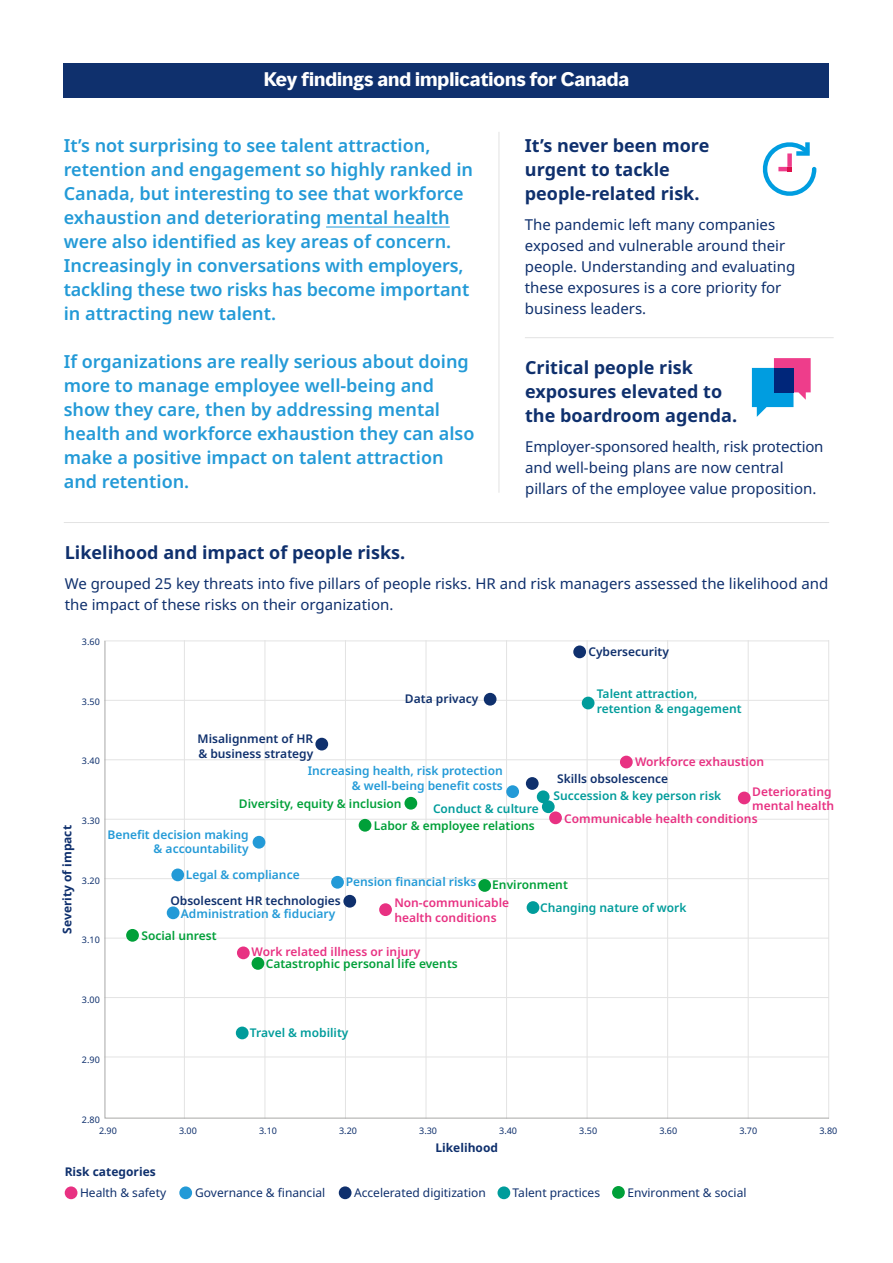
<style>
.page{position:relative;width:893px;height:1263px;background:#fff}
.page>*{position:absolute;margin:0;border:0;box-sizing:border-box;transform-origin:0 0}
.t1{font:600 18px/24px "Noto Sans";color:#239ad7}
.t2{font:700 18px/24px "Noto Sans";color:#0f306d}
.t3{font:700 18px "MMC Display";color:#fff}
.t4{font:15px/21px "Noto Sans";color:#0f306d}
.t5{font:600 12px/14.4px "Noto Sans";color:#239ad7;text-align:right}
.t6{font:600 12px/14.4px "Noto Sans";color:#e83182}
.t7{font:600 12px/14.4px "Noto Sans";color:#009c9b}
.t8{font:600 12px/22.2px "Noto Sans";color:#00a039}
.t9{font:600 12px/14.4px "Noto Sans";color:#0f306d}
.t10{font:12px "Noto Sans";color:#0f306d}
.t11{font:700 12px "Noto Sans";color:#0f306d}
.t12{font:9px "Noto Sans";color:#0f306d}
</style>
<div class="page">
<div style="left:339px;top:1186px;width:13px;height:13px;background:#0f306d;border-radius:50%"></div>
<div style="left:612px;top:1186px;width:13px;height:13px;background:#00a039;border-radius:50%"></div>
<div style="left:179px;top:1186px;width:13px;height:13px;background:#239ad7;border-radius:50%"></div>
<div style="left:65px;top:1186px;width:12px;height:13px;background:#e83182;border-radius:50%"></div>
<div style="left:497px;top:1186px;width:13px;height:13px;background:#009c9b;border-radius:50%"></div>
<hr style="left:499px;top:132px;width:1px;height:361px;background:#e3e3e3">
<hr style="left:525px;top:337px;width:309px;height:1px;background:#e3e3e3">
<svg style="left:762px;top:142px;width:54px;height:54px"></svg>
<svg style="left:752px;top:358px;width:59px;height:59px"></svg>
<div style="left:774px;top:368px;width:19px;height:24px;background:#00267a"></div>
<hr style="left:64px;top:522px;width:765px;height:1px;background:#e3e3e3">
<svg style="left:104px;top:640px;width:725px;height:479px"></svg>
<div style="left:573px;top:645px;width:13px;height:13px;background:#0f306d;border-radius:50%"></div>
<div style="left:484px;top:693px;width:12px;height:13px;background:#0f306d;border-radius:50%"></div>
<div style="left:582px;top:697px;width:12px;height:12px;background:#009c9b;border-radius:50%"></div>
<div style="left:537px;top:790px;width:13px;height:13px;background:#009c9b;border-radius:50%"></div>
<div style="left:542px;top:800px;width:13px;height:13px;background:#009c9b;border-radius:50%"></div>
<div style="left:527px;top:901px;width:12px;height:13px;background:#009c9b;border-radius:50%"></div>
<div style="left:236px;top:1026px;width:13px;height:13px;background:#009c9b;border-radius:50%"></div>
<div style="left:379px;top:903px;width:13px;height:13px;background:#e83182;border-radius:50%"></div>
<div style="left:237px;top:946px;width:13px;height:13px;background:#e83182;border-radius:50%"></div>
<div style="left:549px;top:811px;width:13px;height:13px;background:#e83182;border-radius:50%"></div>
<div style="left:620px;top:756px;width:13px;height:12px;background:#e83182;border-radius:50%"></div>
<div style="left:738px;top:791px;width:13px;height:13px;background:#e83182;border-radius:50%"></div>
<div style="left:506px;top:785px;width:13px;height:13px;background:#239ad7;border-radius:50%"></div>
<div style="left:526px;top:777px;width:13px;height:13px;background:#0f306d;border-radius:50%"></div>
<div style="left:315px;top:738px;width:13px;height:12px;background:#0f306d;border-radius:50%"></div>
<div style="left:343px;top:895px;width:13px;height:13px;background:#0f306d;border-radius:50%"></div>
<div style="left:331px;top:876px;width:13px;height:13px;background:#239ad7;border-radius:50%"></div>
<div style="left:253px;top:836px;width:12px;height:13px;background:#239ad7;border-radius:50%"></div>
<div style="left:167px;top:906px;width:12px;height:13px;background:#239ad7;border-radius:50%"></div>
<div style="left:252px;top:957px;width:12px;height:13px;background:#00a039;border-radius:50%"></div>
<div style="left:126px;top:929px;width:13px;height:13px;background:#00a039;border-radius:50%"></div>
<div style="left:359px;top:819px;width:12px;height:13px;background:#00a039;border-radius:50%"></div>
<div style="left:404px;top:797px;width:13px;height:13px;background:#00a039;border-radius:50%"></div>
<div style="left:478px;top:879px;width:13px;height:13px;background:#00a039;border-radius:50%"></div>
<div style="left:171px;top:868px;width:13px;height:13px;background:#239ad7;border-radius:50%"></div>
<div style="left:64px;top:64px;width:765px;height:34px;background:#0f306d"></div>
<hr style="left:326px;top:227px;width:124px;height:1px;background:#239ad7">
<p class="t3" style="left:264px;top:68px;width:367px">Key findings and implications for Canada</p>
<p class="t1" style="left:64px;top:134px;width:411px">It’s not surprising to see talent attraction, retention and engagement so highly ranked in Canada, but interesting to see that workforce exhaustion and deteriorating mental health were also identified as key areas of concern.<br>Increasingly in conversations with employers, tackling these two risks has become important in attracting new talent.</p>
<p class="t1" style="left:64px;top:350px;width:412px">If organizations are really serious about doing more to manage employee well-being and show they care, then by addressing mental health and workforce exhaustion they can also make a positive impact on talent attraction and retention.</p>
<p class="t2" style="left:525px;top:134px;width:186px">It’s never been more urgent to tackle people-related risk.</p>
<p class="t4" style="left:525px;top:214px;width:272px">The pandemic left many companies exposed and vulnerable around their people. Understanding and evaluating these exposures is a core priority for business leaders.</p>
<p class="t2" style="left:525px;top:356px;width:214px">Critical people risk exposures elevated to the boardroom agenda.</p>
<p class="t4" style="left:525px;top:436px;width:300px">Employer-sponsored health, risk protection and well-being plans are now central pillars of the employee value proposition.</p>
<p class="t2" style="left:65px;top:541px;width:342px">Likelihood and impact of people risks.</p>
<p class="t4" style="left:65px;top:573px;width:765px">We grouped 25 key threats into five pillars of people risks. HR and risk managers assessed the likelihood and the impact of these risks on their organization.</p>
<p class="t12" style="left:82px;top:635px;width:19px">3.60</p>
<p class="t9" style="left:588px;top:645px;width:82px">Cybersecurity</p>
<p class="t12" style="left:82px;top:695px;width:19px">3.50</p>
<p class="t9" style="left:405px;top:692px;width:75px">Data privacy</p>
<p class="t7" style="left:597px;top:687px;width:146px">Talent attraction, retention &amp; engagement</p>
<p class="t12" style="left:82px;top:755px;width:19px">3.40</p>
<p class="t12" style="left:82px;top:814px;width:19px">3.30</p>
<p class="t11" style="left:59px;top:934px;width:110px;rotate:-90deg">Severity of impact</p>
<p class="t12" style="left:82px;top:874px;width:19px">3.20</p>
<p class="t12" style="left:82px;top:934px;width:19px">3.10</p>
<p class="t9" style="left:198px;top:732px;width:117px">Misalignment of HR &amp; business strategy</p>
<p class="t5" style="left:308px;top:764px;width:197px">Increasing health, risk protection &amp; well-being benefit costs</p>
<p class="t8" style="left:374px;top:792px;width:162px;text-indent:-135px">Diversity, equity &amp; inclusion<br>Labor &amp; employee relations</p>
<p class="t7" style="left:433px;top:802px;width:107px">Conduct &amp; culture</p>
<p class="t5" style="left:107px;top:827px;width:143px">Benefit decision making &amp; accountability</p>
<p class="t6" style="left:635px;top:754px;width:131px">Workforce exhaustion</p>
<p class="t9" style="left:557px;top:771px;width:113px">Skills obsolescence</p>
<p class="t7" style="left:554px;top:789px;width:169px">Succession &amp; key person risk</p>
<p class="t6" style="left:752px;top:784px;width:84px">Deteriorating mental health</p>
<p class="t6" style="left:564px;top:812px;width:195px">Communicable health conditions</p>
<p class="t5" style="left:186px;top:867px;width:115px">Legal &amp; compliance</p>
<p class="t5" style="left:346px;top:875px;width:132px">Pension financial risks</p>
<p class="t8" style="left:492px;top:874px;width:77px">Environment</p>
<p class="t9" style="left:170px;top:893px;width:172px">Obsolescent HR technologies</p>
<p class="t6" style="left:394px;top:896px;width:116px">Non-communicable health conditions</p>
<p class="t5" style="left:181px;top:907px;width:156px">Administration &amp; fiduciary</p>
<p class="t6" style="left:252px;top:945px;width:170px">Work related illness or injury</p>
<p class="t8" style="left:142px;top:925px;width:77px">Social unrest</p>
<p class="t8" style="left:266px;top:953px;width:194px">Catastrophic personal life events</p>
<p class="t7" style="left:540px;top:901px;width:148px">Changing nature of work</p>
<p class="t12" style="left:82px;top:993px;width:19px">3.00</p>
<p class="t12" style="left:82px;top:1053px;width:19px">2.90</p>
<p class="t7" style="left:250px;top:1025px;width:100px">Travel &amp; mobility</p>
<p class="t12" style="left:82px;top:1113px;width:19px">2.80</p>
<p class="t12" style="left:99px;top:1124px;width:19px">2.90</p>
<p class="t12" style="left:179px;top:1124px;width:19px">3.00</p>
<p class="t12" style="left:259px;top:1124px;width:19px">3.10</p>
<p class="t12" style="left:339px;top:1124px;width:19px">3.20</p>
<p class="t12" style="left:419px;top:1124px;width:19px">3.30</p>
<p class="t12" style="left:499px;top:1124px;width:19px">3.40</p>
<p class="t12" style="left:579px;top:1124px;width:19px">3.50</p>
<p class="t12" style="left:659px;top:1124px;width:19px">3.60</p>
<p class="t12" style="left:739px;top:1124px;width:19px">3.70</p>
<p class="t12" style="left:819px;top:1124px;width:19px">3.80</p>
<p class="t11" style="left:435px;top:1139px;width:64px">Likelihood</p>
<p class="t11" style="left:65px;top:1163px;width:93px">Risk categories</p>
<p class="t10" style="left:80px;top:1184px;width:88px">Health &amp; safety</p>
<p class="t10" style="left:195px;top:1184px;width:132px">Governance &amp; financial</p>
<p class="t10" style="left:354px;top:1184px;width:133px">Accelerated digitization</p>
<p class="t10" style="left:513px;top:1184px;width:89px">Talent practices</p>
<p class="t10" style="left:627px;top:1184px;width:121px">Environment &amp; social</p>
</div>
